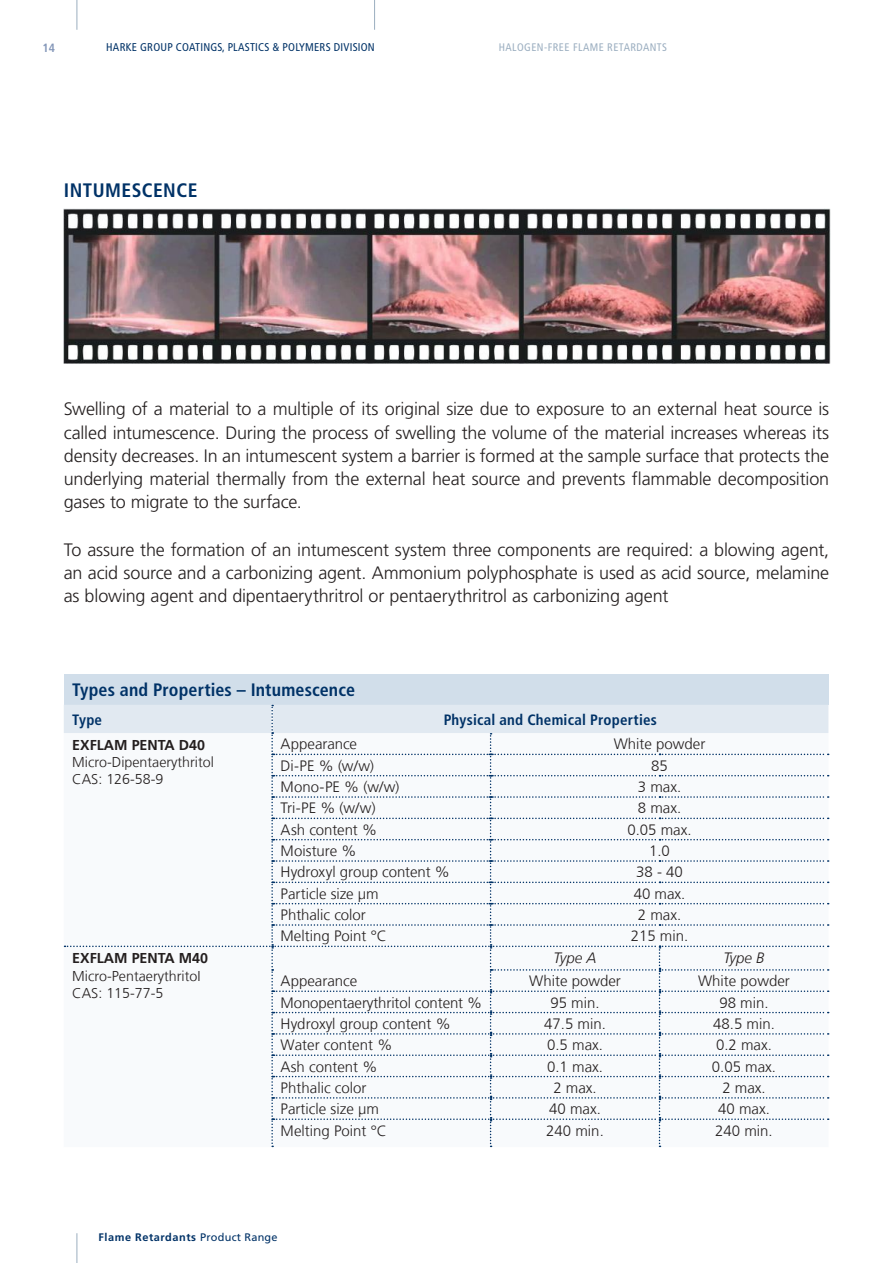
<style>
.page{position:relative;width:893px;height:1263px;background:#fff}
.page>*{position:absolute;margin:0;border:0;box-sizing:border-box;transform-origin:0 0}
.t1{font:700 condensed 19.5px "Frutiger LT Pro";letter-spacing:.025em;color:#003267}
.t2{font:300 18px/23.2px "Frutiger LT Pro";letter-spacing:-.01em;color:#241f1f;text-align:justify}
.t3{font:700 condensed 18px "Frutiger LT Pro";letter-spacing:.005em;color:#003267}
.t4{font:300 15px "Frutiger LT";color:#241f1f}
.t5{font:700 condensed 15px "Frutiger LT Pro";letter-spacing:.015em;color:#003267}
.t6{font:italic 300 15px "Frutiger LT";color:#241f1f}
.t7{font:300 14.25px/17.1px "Frutiger LT";color:#241f1f}
.t8{font:700 14.25px "Frutiger LT";color:#241f1f}
.t9{font:700 condensed 12px "Frutiger LT Pro";color:#8396b8}
.t10{font:condensed 11.25px "Frutiger LT Pro";letter-spacing:.02em;color:#003267}
.t11{font:700 10.95px "Frutiger LT Pro";letter-spacing:.05em;color:#003267}
.t12{font:condensed 10.95px "Frutiger LT Pro";letter-spacing:.04em;color:#9baec0}
.s1{font-weight:400}
</style>
<div class="page">
<hr style="left:77px;top:0;width:1px;height:30px;background:#9baec0">
<hr style="left:374px;top:0;width:1px;height:30px;background:#9baec0">
<hr style="left:77px;top:1233px;width:1px;height:30px;background:#9baec0">
<img style="left:64px;top:209px;width:767px;height:155px">
<div style="left:64px;top:674px;width:764px;height:31px;background:#d1deea"></div>
<svg style="left:64px;top:705px;width:765px;height:442px"></svg>
<p class="t9" style="left:43px;top:40px;width:14px">14</p>
<p class="t10" style="left:106px;top:41px;width:270px">HARKE GROUP COATINGS, PLASTICS &amp; POLYMERS DIVISION</p>
<p class="t1" style="left:64px;top:178px;width:135px">INTUMESCENCE</p>
<p class="t12" style="left:499px;top:41px;width:170px">HALOGEN-FREE FLAME RETARDANTS</p>
<p class="t2" style="left:64px;top:397px;width:767px">Swelling of a material to a multiple of its original size due to exposure to an external heat source is called intumescence. During the process of swelling the volume of the material increases whereas its density decreases. In an intumescent system a barrier is formed at the sample surface that protects the underlying material thermally from the external heat source and prevents flammable decomposition gases to migrate to the surface.</p>
<p class="t2" style="left:64px;top:538px;width:767px">To assure the formation of an intumescent system three components are required: a blowing agent, an acid source and a carbonizing agent. Ammonium polyphosphate is used as acid source, melamine as blowing agent and dipentaerythritrol or pentaerythritrol as carbonizing agent</p>
<p class="t3" style="left:72px;top:679px;width:284px">Types and Properties – Intumescence</p>
<p class="t5" style="left:72px;top:710px;width:31px">Type</p>
<p class="t5" style="left:444px;top:710px;width:215px">Physical and Chemical Properties</p>
<p class="t8" style="left:72px;top:737px;width:134px">EXFLAM PENTA D40</p>
<p class="t7" style="left:72px;top:754px;width:143px">Micro-Dipentaerythritol<br>CAS: 126-58-9</p>
<p class="t4" style="left:281px;top:736px;width:78px">Appearance</p>
<p class="t4" style="left:614px;top:736px;width:93px">White powder</p>
<p class="t4" style="left:281px;top:757px;width:95px">Di-PE % (w/w)</p>
<p class="t4" style="left:651px;top:757px;width:18px">85</p>
<p class="t4" style="left:281px;top:778px;width:120px">Mono-PE % (w/w)</p>
<p class="t4" style="left:638px;top:778px;width:45px">3 max.</p>
<p class="t4" style="left:281px;top:800px;width:96px">Tri-PE % (w/w)</p>
<p class="t4" style="left:638px;top:800px;width:45px">8 max.</p>
<p class="t4" style="left:281px;top:821px;width:98px">Ash content %</p>
<p class="t4" style="left:627px;top:821px;width:66px">0.05 max.</p>
<p class="t4" style="left:281px;top:842px;width:77px">Moisture %</p>
<p class="t4" style="left:649px;top:842px;width:22px">1.0</p>
<p class="t4" style="left:281px;top:864px;width:171px">Hydroxyl group content %</p>
<p class="t4" style="left:636px;top:864px;width:48px">38 - 40</p>
<p class="t4" style="left:281px;top:885px;width:100px">Particle size µm</p>
<p class="t4" style="left:634px;top:885px;width:53px">40 max.</p>
<p class="t4" style="left:281px;top:906px;width:87px">Phthalic color</p>
<p class="t4" style="left:638px;top:906px;width:45px">2 max.</p>
<p class="t4" style="left:281px;top:928px;width:108px">Melting Point °C</p>
<p class="t4" style="left:631px;top:928px;width:59px">215 min.</p>
<p class="t8" style="left:72px;top:950px;width:137px">EXFLAM PENTA M40</p>
<p class="t7" style="left:72px;top:967px;width:130px">Micro-PentaerythritoI<br>CAS: 115-77-5</p>
<p class="t6" style="left:554px;top:949px;width:44px">Type A</p>
<p class="t6" style="left:723px;top:949px;width:43px">Type B</p>
<p class="t4" style="left:281px;top:972px;width:78px">Appearance</p>
<p class="t4" style="left:529px;top:972px;width:93px">White powder</p>
<p class="t4" style="left:698px;top:972px;width:93px">White powder</p>
<p class="t4" style="left:281px;top:994px;width:203px">Monopentaerythritol content %</p>
<p class="t4" style="left:550px;top:994px;width:51px">95 min.</p>
<p class="t4" style="left:719px;top:994px;width:51px">98 min.</p>
<p class="t4" style="left:281px;top:1015px;width:172px">Hydroxyl group content %</p>
<p class="t4" style="left:544px;top:1015px;width:63px">47.5 min.</p>
<p class="t4" style="left:713px;top:1015px;width:63px">48.5 min.</p>
<p class="t4" style="left:281px;top:1036px;width:113px">Water content %</p>
<p class="t4" style="left:547px;top:1036px;width:57px">0.5 max.</p>
<p class="t4" style="left:716px;top:1036px;width:57px">0.2 max.</p>
<p class="t4" style="left:281px;top:1058px;width:98px">Ash content %</p>
<p class="t4" style="left:547px;top:1058px;width:57px">0.1 max.</p>
<p class="t4" style="left:712px;top:1058px;width:66px">0.05 max.</p>
<p class="t4" style="left:281px;top:1079px;width:87px">Phthalic color</p>
<p class="t4" style="left:553px;top:1079px;width:45px">2 max.</p>
<p class="t4" style="left:722px;top:1079px;width:45px">2 max.</p>
<p class="t4" style="left:281px;top:1100px;width:100px">Particle size µm</p>
<p class="t4" style="left:549px;top:1100px;width:53px">40 max.</p>
<p class="t4" style="left:718px;top:1100px;width:53px">40 max.</p>
<p class="t4" style="left:281px;top:1122px;width:108px">Melting Point °C</p>
<p class="t4" style="left:546px;top:1122px;width:59px">240 min.</p>
<p class="t4" style="left:715px;top:1122px;width:59px">240 min.</p>
<p class="t11" style="left:99px;top:1231px;width:181px">Flame Retardants <span class="s1">Product Range</span></p>
</div>
